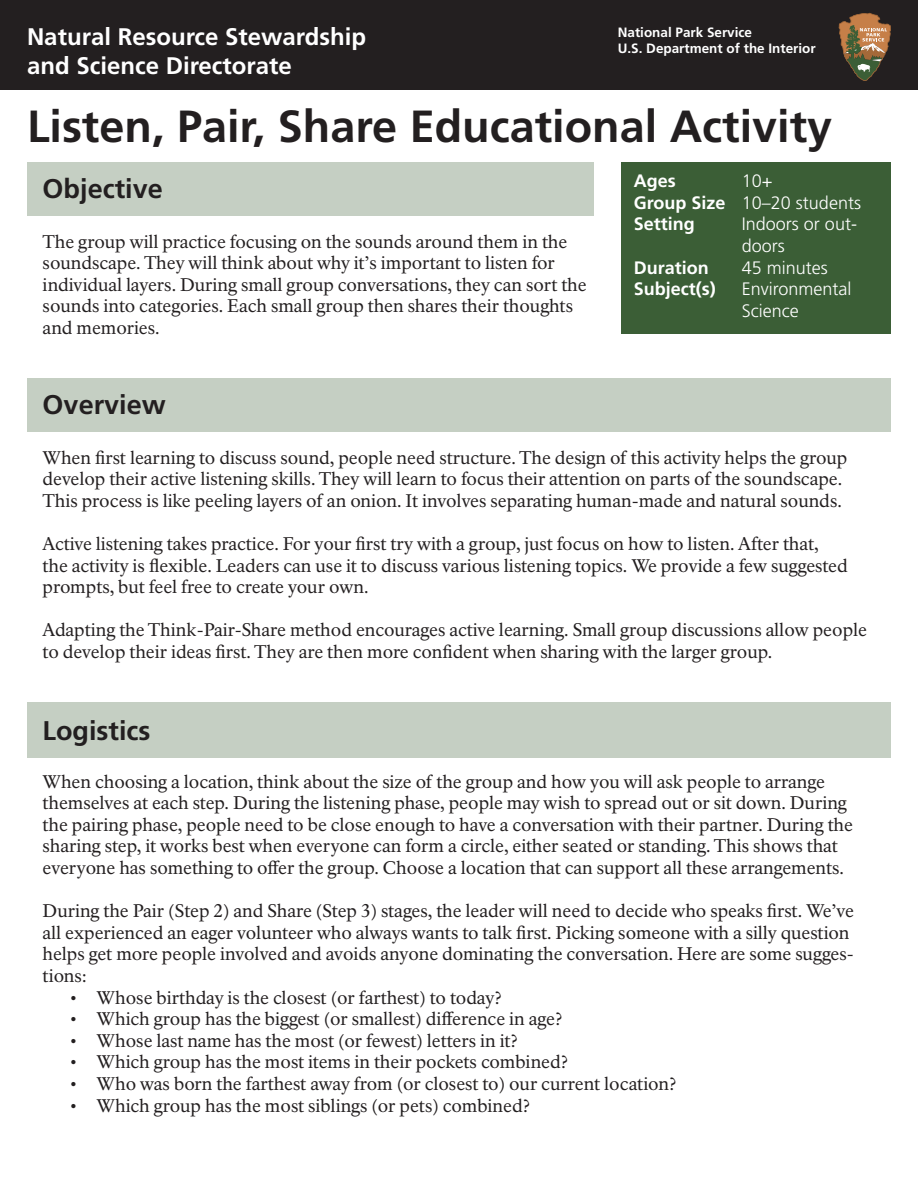
<style>
.page{position:relative;width:918px;height:1188px;background:#fff}
.page>*{position:absolute;margin:0;border:0;box-sizing:border-box;transform-origin:0 0}
.Heading_1{font:700 45px "Frutiger LT Std";color:#231f20}
.Heading_2{font:700 27px "Frutiger LT Std";color:#231f20}
.t1{font:700 24px "Frutiger LT Std";color:#fff}
.Bulleted_list{font:18px/21.6px "NPS Rawlinson OT";letter-spacing:-.005em;color:#231f20}
.t2{font:300 18px/21.6px "Frutiger LT Std";color:#fff}
.t3{font:700 18px "Frutiger LT Std";color:#fff}
.t4{font:700 13.5px "Frutiger LT Std";color:#fff}
.s1{font-weight:700}
</style>
<div class="page">
<div style="left:0;top:0;width:918px;height:90px;background:#231f20"></div>
<svg style="left:839px;top:13px;width:52px;height:68px"></svg>
<div style="left:27px;top:162px;width:567px;height:54px;background:#c5cfc3"></div>
<div style="left:621px;top:162px;width:270px;height:172px;background:#3b5e36"></div>
<div style="left:27px;top:378px;width:864px;height:54px;background:#c5cfc3"></div>
<div style="left:27px;top:702px;width:864px;height:55px;background:#c5cfc3"></div>
<p class="t1" style="left:27px;top:23px;width:341px">Natural Resource Stewardship</p>
<p class="t1" style="left:27px;top:51px;width:266px">and Science Directorate</p>
<p class="t4" style="left:618px;top:25px;width:136px">National Park Service</p>
<p class="t4" style="left:618px;top:41px;width:200px">U.S. Department of the Interior</p>
<h1 class="Heading_1" style="left:27px;top:100px;width:807px">Listen, Pair, Share Educational Activity</h1>
<h2 class="Heading_2" style="left:43px;top:172px;width:122px">Objective</h2>
<p class="Bulleted_list" style="left:43px;top:231px;width:546px">The group will practice focusing on the sounds around them in the soundscape. They will think about why it’s important to listen for individual layers. During small group conversations, they can sort the sounds into categories. Each small group then shares their thoughts and memories.</p>
<p class="t3" style="left:634px;top:170px;width:43px">Ages</p>
<p class="t2" style="left:742px;top:170px;width:32px">10+</p>
<p class="t2" style="left:634px;top:192px;width:229px"><span class="s1">Group Size</span> 10–20 students</p>
<p class="t3" style="left:634px;top:214px;width:63px">Setting</p>
<p class="t2" style="left:742px;top:214px;width:117px">Indoors or out&shy;doors</p>
<p class="t3" style="left:634px;top:257px;width:77px">Duration</p>
<p class="t2" style="left:742px;top:257px;width:88px">45 minutes</p>
<p class="t3" style="left:634px;top:278px;width:83px">Subject(s)</p>
<p class="t2" style="left:742px;top:278px;width:111px">Environmental<br>Science</p>
<p class="Heading_2" style="left:43px;top:388px;width:125px">Overview</p>
<p class="Bulleted_list" style="left:43px;top:447px;width:806px">When first learning to discuss sound, people need structure. The design of this activity helps the group develop their active listening skills. They will learn to focus their attention on parts of the soundscape.<br>This process is like peeling layers of an onion. It involves separating human-made and natural sounds.</p>
<p class="Bulleted_list" style="left:43px;top:533px;width:807px">Active listening takes practice. For your first try with a group, just focus on how to listen. After that, the activity is flexible. Leaders can use it to discuss various listening topics. We provide a few suggested prompts, but feel free to create your own.</p>
<p class="Bulleted_list" style="left:43px;top:619px;width:826px">Adapting the Think-Pair-Share method encourages active learning. Small group discussions allow people to develop their ideas first. They are then more confident when sharing with the larger group.</p>
<p class="Heading_2" style="left:43px;top:715px;width:109px">Logistics</p>
<p class="Bulleted_list" style="left:43px;top:771px;width:812px">When choosing a location, think about the size of the group and how you will ask people to arrange themselves at each step. During the listening phase, people may wish to spread out or sit down. During the pairing phase, people need to be close enough to have a conversation with their partner. During the sharing step, it works best when everyone can form a circle, either seated or standing. This shows that everyone has something to offer the group. Choose a location that can support all these arrangements.</p>
<p class="Bulleted_list" style="left:43px;top:900px;width:813px">During the Pair (Step 2) and Share (Step 3) stages, the leader will need to decide who speaks first. We’ve all experienced an eager volunteer who always wants to talk first. Picking someone with a silly question helps get more people involved and avoids anyone dominating the conversation. Here are some sugges&shy;tions:</p>
<p class="Bulleted_list" style="left:70px;top:987px;width:434px">• Whose birthday is the closest (or farthest) to today?</p>
<p class="Bulleted_list" style="left:70px;top:1008px;width:494px">• Which group has the biggest (or smallest) difference in age?</p>
<p class="Bulleted_list" style="left:70px;top:1030px;width:450px">• Whose last name has the most (or fewest) letters in it?</p>
<p class="Bulleted_list" style="left:70px;top:1051px;width:500px">• Which group has the most items in their pockets combined?</p>
<p class="Bulleted_list" style="left:70px;top:1073px;width:608px">• Who was born the farthest away from (or closest to) our current location?</p>
<p class="Bulleted_list" style="left:70px;top:1095px;width:462px">• Which group has the most siblings (or pets) combined?</p>
</div>
